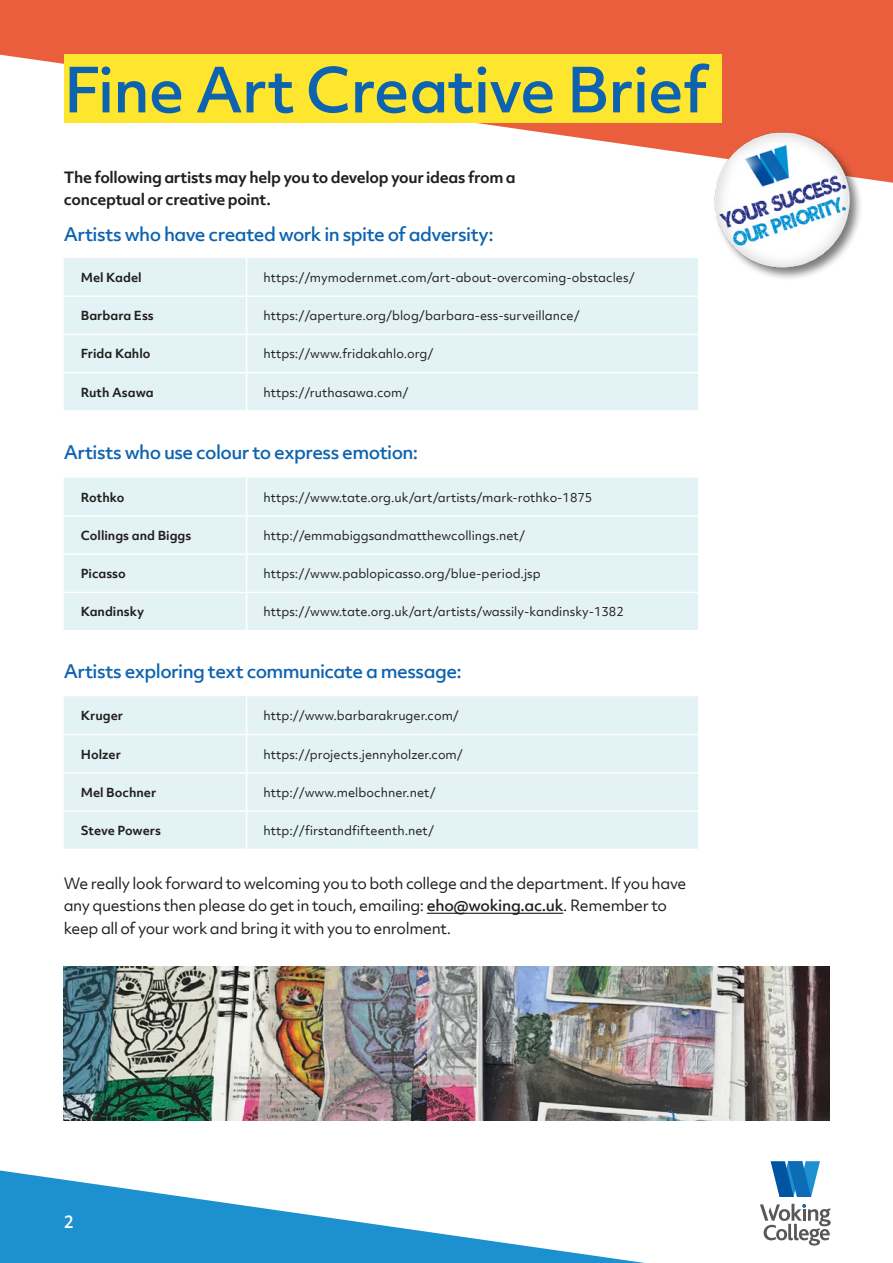
<style>
.page{position:relative;width:893px;height:1263px;background:#fff}
.page>*{position:absolute;margin:0;border:0;box-sizing:border-box;transform-origin:0 0}
.t1{font:500 60px "Objektiv Mk 2";letter-spacing:-.02em;color:#0d63b0}
.t2{font:500 18px "Objektiv Mk 2";letter-spacing:-.03em;color:#0d63b0}
.t3{font:500 16.5px "Objektiv Mk 2";color:#fff}
.t4{font:15px/22.5px "Objektiv Mk 2";letter-spacing:-.025em;color:#231f20}
.t5{font:700 15px/22.5px "Objektiv Mk 2";letter-spacing:-.02em;color:#231f20}
.t6{font:12px "Objektiv Mk 2";color:#231f20}
.t7{font:700 12px "Objektiv Mk 2";color:#231f20}
.s1{font-weight:500}
</style>
<div class="page">
<svg style="left:0;top:0;width:893px;height:183px;fill:#eb5e3d"></svg>
<svg style="left:0;top:1170px;width:645px;height:93px"></svg>
<hr style="left:427px;top:913px;width:136px;height:1px;background:#231f20">
<img style="left:64px;top:967px;width:765px;height:153px">
<div style="left:64px;top:258px;width:634px;height:152px;background:#e2f2f5"></div>
<hr style="left:246px;top:258px;width:1px;height:37px;background:#fff">
<hr style="left:64px;top:295px;width:183px;height:2px;background:#fff">
<hr style="left:247px;top:295px;width:451px;height:2px;background:#fff">
<hr style="left:246px;top:297px;width:1px;height:37px;background:#fff">
<hr style="left:64px;top:334px;width:183px;height:1px;background:#fff">
<hr style="left:247px;top:334px;width:451px;height:1px;background:#fff">
<hr style="left:246px;top:335px;width:1px;height:37px;background:#fff">
<hr style="left:64px;top:372px;width:183px;height:1px;background:#fff">
<hr style="left:247px;top:372px;width:451px;height:1px;background:#fff">
<hr style="left:246px;top:373px;width:1px;height:37px;background:#fff">
<div style="left:64px;top:478px;width:634px;height:152px;background:#e2f2f5"></div>
<hr style="left:246px;top:478px;width:1px;height:37px;background:#fff">
<hr style="left:64px;top:515px;width:183px;height:2px;background:#fff">
<hr style="left:247px;top:515px;width:451px;height:2px;background:#fff">
<hr style="left:246px;top:517px;width:1px;height:36px;background:#fff">
<hr style="left:64px;top:553px;width:183px;height:2px;background:#fff">
<hr style="left:247px;top:553px;width:451px;height:2px;background:#fff">
<hr style="left:246px;top:555px;width:1px;height:37px;background:#fff">
<hr style="left:64px;top:592px;width:183px;height:1px;background:#fff">
<hr style="left:247px;top:592px;width:451px;height:1px;background:#fff">
<hr style="left:246px;top:593px;width:1px;height:37px;background:#fff">
<div style="left:64px;top:696px;width:634px;height:153px;background:#e2f2f5"></div>
<hr style="left:246px;top:696px;width:1px;height:38px;background:#fff">
<hr style="left:64px;top:734px;width:183px;height:1px;background:#fff">
<hr style="left:247px;top:734px;width:451px;height:1px;background:#fff">
<hr style="left:246px;top:735px;width:1px;height:37px;background:#fff">
<hr style="left:64px;top:772px;width:183px;height:2px;background:#fff">
<hr style="left:247px;top:772px;width:451px;height:2px;background:#fff">
<hr style="left:246px;top:774px;width:1px;height:36px;background:#fff">
<hr style="left:64px;top:810px;width:183px;height:2px;background:#fff">
<hr style="left:247px;top:810px;width:451px;height:2px;background:#fff">
<hr style="left:246px;top:812px;width:1px;height:37px;background:#fff">
<svg style="left:771px;top:1161px;width:49px;height:36px"></svg>
<svg style="left:760px;top:1204px;width:71px;height:41px"></svg>
<div style="left:64px;top:54px;width:657px;height:68px;background:#ffe62e"></div>
<div style="left:713px;top:130px;width:150px;height:151px;background:#231f20;opacity:.59"></div>
<img style="left:698px;top:107px;width:170px;height:167px">
<p class="t1" style="left:64px;top:48px;width:646px">Fine Art Creative Brief</p>
<p class="t5" style="left:64px;top:166px;width:453px">The following artists may help you to develop your ideas from a conceptual or creative point.</p>
<p class="t2" style="left:64px;top:221px;width:431px">Artists who have created work in spite of adversity:</p>
<p class="t7" style="left:81px;top:269px;width:62px">Mel Kadel</p>
<p class="t6" style="left:264px;top:269px;width:373px">https://mymodernmet.com/art-about-overcoming-obstacles/</p>
<p class="t7" style="left:81px;top:307px;width:75px">Barbara Ess</p>
<p class="t6" style="left:264px;top:307px;width:318px">https://aperture.org/blog/barbara-ess-surveillance/</p>
<p class="t7" style="left:81px;top:345px;width:71px">Frida Kahlo</p>
<p class="t6" style="left:264px;top:346px;width:171px">https://www.fridakahlo.org/</p>
<p class="t7" style="left:81px;top:384px;width:74px">Ruth Asawa</p>
<p class="t6" style="left:264px;top:384px;width:146px">https://ruthasawa.com/</p>
<p class="t2" style="left:64px;top:440px;width:356px">Artists who use colour to express emotion:</p>
<p class="t7" style="left:81px;top:489px;width:45px">Rothko</p>
<p class="t6" style="left:264px;top:489px;width:330px">https://www.tate.org.uk/art/artists/mark-rothko-1875</p>
<p class="t7" style="left:81px;top:527px;width:112px">Collings and Biggs</p>
<p class="t6" style="left:264px;top:527px;width:263px">http://emmabiggsandmatthewcollings.net/</p>
<p class="t7" style="left:81px;top:565px;width:47px">Picasso</p>
<p class="t6" style="left:264px;top:565px;width:279px">https://www.pablopicasso.org/blue-period.jsp</p>
<p class="t7" style="left:81px;top:603px;width:65px">Kandinsky</p>
<p class="t6" style="left:264px;top:604px;width:362px">https://www.tate.org.uk/art/artists/wassily-kandinsky-1382</p>
<p class="t2" style="left:64px;top:658px;width:399px">Artists exploring text communicate a message:</p>
<p class="t7" style="left:81px;top:707px;width:44px">Kruger</p>
<p class="t6" style="left:264px;top:707px;width:197px">http://www.barbarakruger.com/</p>
<p class="t7" style="left:81px;top:745px;width:42px">Holzer</p>
<p class="t6" style="left:264px;top:746px;width:201px">https://projects.jennyholzer.com/</p>
<p class="t7" style="left:81px;top:784px;width:77px">Mel Bochner</p>
<p class="t6" style="left:264px;top:784px;width:174px">http://www.melbochner.net/</p>
<p class="t7" style="left:81px;top:822px;width:82px">Steve Powers</p>
<p class="t6" style="left:264px;top:822px;width:172px">http://firstandfifteenth.net/</p>
<p class="t4" style="left:64px;top:872px;width:624px">We really look forward to welcoming you to both college and the department. If you have any questions then please do get in touch, emailing: <span class="s1">eho@woking.ac.uk</span>. Remember to keep all of your work and bring it with you to enrolment.</p>
<p class="t3" style="left:64px;top:1210px;width:12px">2</p>
</div>
